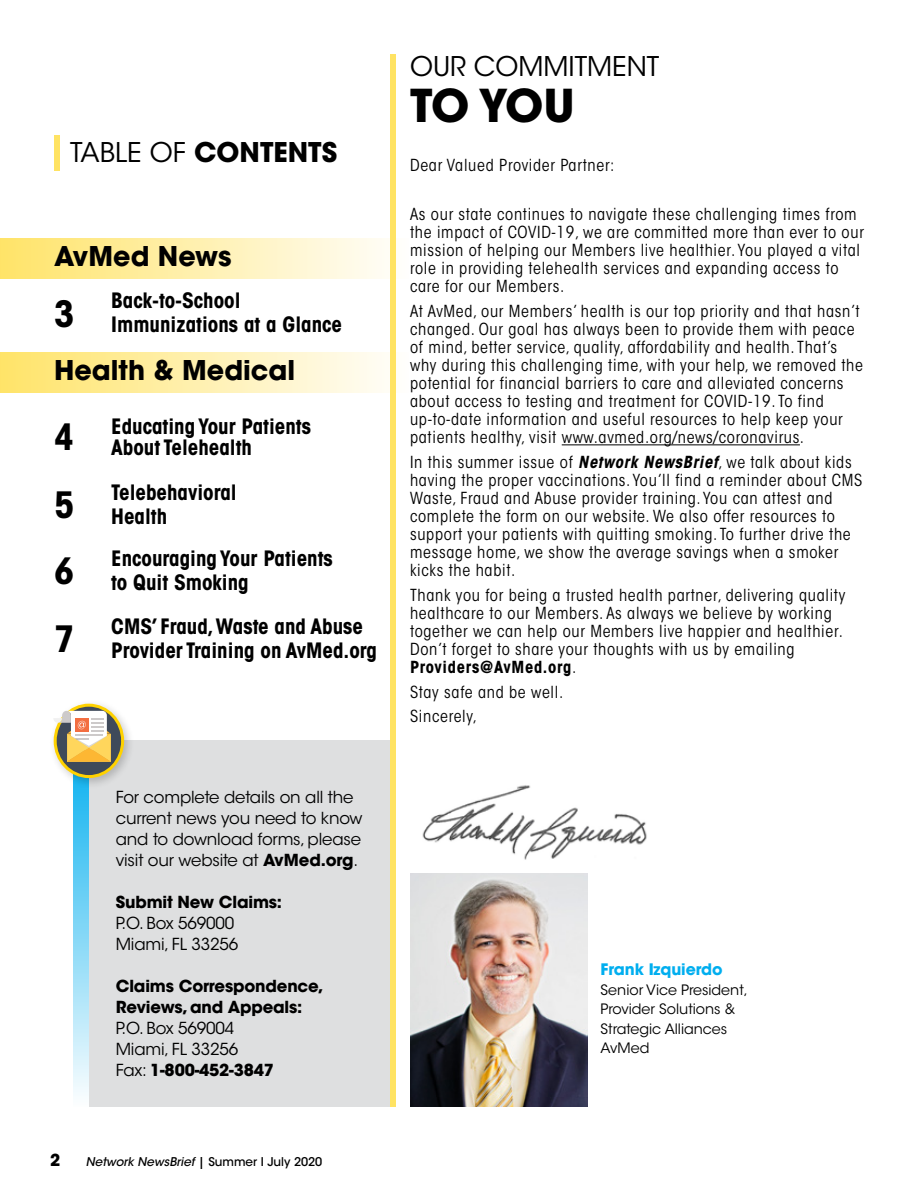
<style>
.page{position:relative;width:918px;height:1188px;background:#fff}
.page>*{position:absolute;margin:0;border:0;box-sizing:border-box;transform-origin:0 0}
.t1{font:700 45px "ITC Avant Garde Std";color:#000}
.t2{font:700 condensed 36px "ITC Avant Garde Std";color:#000}
.t3{font:700 27px "ITC Avant Garde Std";color:#000}
.t4{font:27px "ITC Avant Garde Std";color:#000}
.t5{font:700 condensed 21px/24px "ITC Avant Garde Std";color:#000}
.t6{font:condensed 16.5px/18px "ITC Avant Garde Std";letter-spacing:.04em;color:#000}
.t7{font:16.5px/21px "ITC Avant Garde Std";letter-spacing:-.01em;color:#000}
.t8{font:700 16.5px/21px "ITC Avant Garde Std";letter-spacing:-.01em;color:#000}
.t9{font:700 15.75px "ITC Avant Garde Std";letter-spacing:-.005em;color:#00aeef}
.t10{font:14.25px/19.5px "ITC Avant Garde Std";color:#000}
.t11{font:italic 500 12px "ITC Avant Garde Std";color:#000}
.s1{font-weight:400}
.s2{font-weight:700}
.s3{font-style:normal}
.s4{font-weight:700;font-style:italic}
</style>
<div class="page">
<img style="left:413px;top:785px;width:234px;height:89px">
<hr style="left:917px;top:200px;width:1px;height:907px;background:#cde3f5">
<svg style="left:73px;top:789px;width:16px;height:306px;background:#8ad9f7"></svg>
<div style="left:0;top:238px;width:409px;height:40px;background:linear-gradient(to right,#ffe468,#fffefd)"></div>
<div style="left:0;top:352px;width:409px;height:41px;background:linear-gradient(to right,#ffe468,#fffefd)"></div>
<div style="left:54px;top:135px;width:5px;height:36px;background:#ffe363"></div>
<hr style="left:562px;top:444px;width:238px;height:1px;background:#000">
<img style="left:410px;top:874px;width:177px;height:233px">
<div style="left:390px;top:54px;width:5px;height:1053px;background:#ffe363"></div>
<div style="left:89px;top:741px;width:301px;height:366px;background:#dedfe0"></div>
<div style="left:49px;top:699px;width:86px;height:90px;background:#000;opacity:.2"></div>
<svg style="left:54px;top:704px;width:70px;height:74px"></svg>
<svg style="left:53px;top:711px;width:58px;height:50px"></svg>
<h3 class="t3" style="left:70px;top:134px;width:269px"><span class="s1">TABLE OF</span> CONTENTS</h3>
<h3 class="t3" style="left:54px;top:239px;width:179px">AvMed News</h3>
<h2 class="t2" style="left:54px;top:291px;width:22px">3</h2>
<p class="t5" style="left:111px;top:288px;width:232px">Back-to-School<br>Immunizations at a Glance</p>
<h3 class="t3" style="left:54px;top:353px;width:243px">Health &amp; Medical</h3>
<h2 class="t2" style="left:54px;top:414px;width:22px">4</h2>
<h2 class="t2" style="left:54px;top:482px;width:22px">5</h2>
<h2 class="t2" style="left:54px;top:548px;width:22px">6</h2>
<h2 class="t2" style="left:54px;top:615px;width:22px">7</h2>
<p class="t5" style="left:111px;top:415px;width:201px;line-height:21px">Educating Your Patients<br>About Telehealth</p>
<p class="t5" style="left:111px;top:480px;width:127px">Telebehavioral<br>Health</p>
<p class="t5" style="left:111px;top:546px;width:223px">Encouraging Your Patients to Quit Smoking</p>
<p class="t5" style="left:111px;top:614px;width:267px">CMS’ Fraud, Waste and Abuse<br>Provider Training on AvMed.org</p>
<p class="t7" style="left:116px;top:786px;width:248px">For complete details on all the current news you need to know and to download forms, please visit our website at <span class="s2">AvMed.org</span>.</p>
<p class="t8" style="left:116px;top:891px;width:168px">Submit New Claims:</p>
<p class="t7" style="left:116px;top:912px;width:124px">P.O. Box 569000<br>Miami, FL 33256</p>
<p class="t8" style="left:116px;top:975px;width:209px">Claims Correspondence,<br>Reviews, and Appeals:</p>
<p class="t7" style="left:116px;top:1017px;width:160px">P.O. Box 569004<br>Miami, FL 33256<br>Fax: <span class="s2">1-800-452-3847</span></p>
<p class="t8" style="left:50px;top:1149px;width:12px">2</p>
<p class="t11" style="left:86px;top:1154px;width:238px">Network NewsBrief <span class="s3">| S u m m e r I J u l y 2 0 2 0</span></p>
<h3 class="t4" style="left:410px;top:49px;width:251px">OUR COMMITMENT</h3>
<h1 class="t1" style="left:410px;top:76px;width:166px">TO YOU</h1>
<p class="t6" style="left:410px;top:156px;width:206px">Dear Valued Provider Partner:</p>
<p class="t6" style="left:410px;top:206px;width:455px">As our state continues to navigate these challenging times from the impact of COVID-19, we are committed more than ever to our mission of helping our Members live healthier. You played a vital role in providing telehealth services and expanding access to care for our Members.</p>
<p class="t6" style="left:410px;top:302px;width:455px">At AvMed, our Members’ health is our top priority and that hasn’t changed. Our goal has always been to provide them with peace of mind, better service, quality, affordability and health. That’s why during this challenging time, with your help, we removed the potential for financial barriers to care and alleviated concerns about access to testing and treatment for COVID-19. To find up-to-date information and useful resources to help keep your patients healthy, visit www.avmed.org/news/coronavirus.</p>
<p class="t6" style="left:410px;top:453px;width:454px">In this summer issue of <span class="s4">Network NewsBrief</span>, we talk about kids having the proper vaccinations. You’ll find a reminder about CMS Waste, Fraud and Abuse provider training. You can attest and complete the form on our website. We also offer resources to support your patients with quitting smoking. To further drive the message home, we show the average savings when a smoker kicks the habit.</p>
<p class="t6" style="left:410px;top:586px;width:437px">Thank you for being a trusted health partner, delivering quality healthcare to our Members. As always we believe by working together we can help our Members live happier and healthier.<br>Don’t forget to share your thoughts with us by emailing <span class="s2">Providers@AvMed.org</span>.</p>
<p class="t6" style="left:410px;top:679px;width:155px;line-height:24.8px">Stay safe and be well.<br>Sincerely,</p>
<p class="t9" style="left:601px;top:959px;width:123px">Frank Izquierdo</p>
<p class="t10" style="left:601px;top:980px;width:149px">Senior Vice President,<br>Provider Solutions &amp;<br>Strategic Alliances<br>AvMed</p>
</div>
